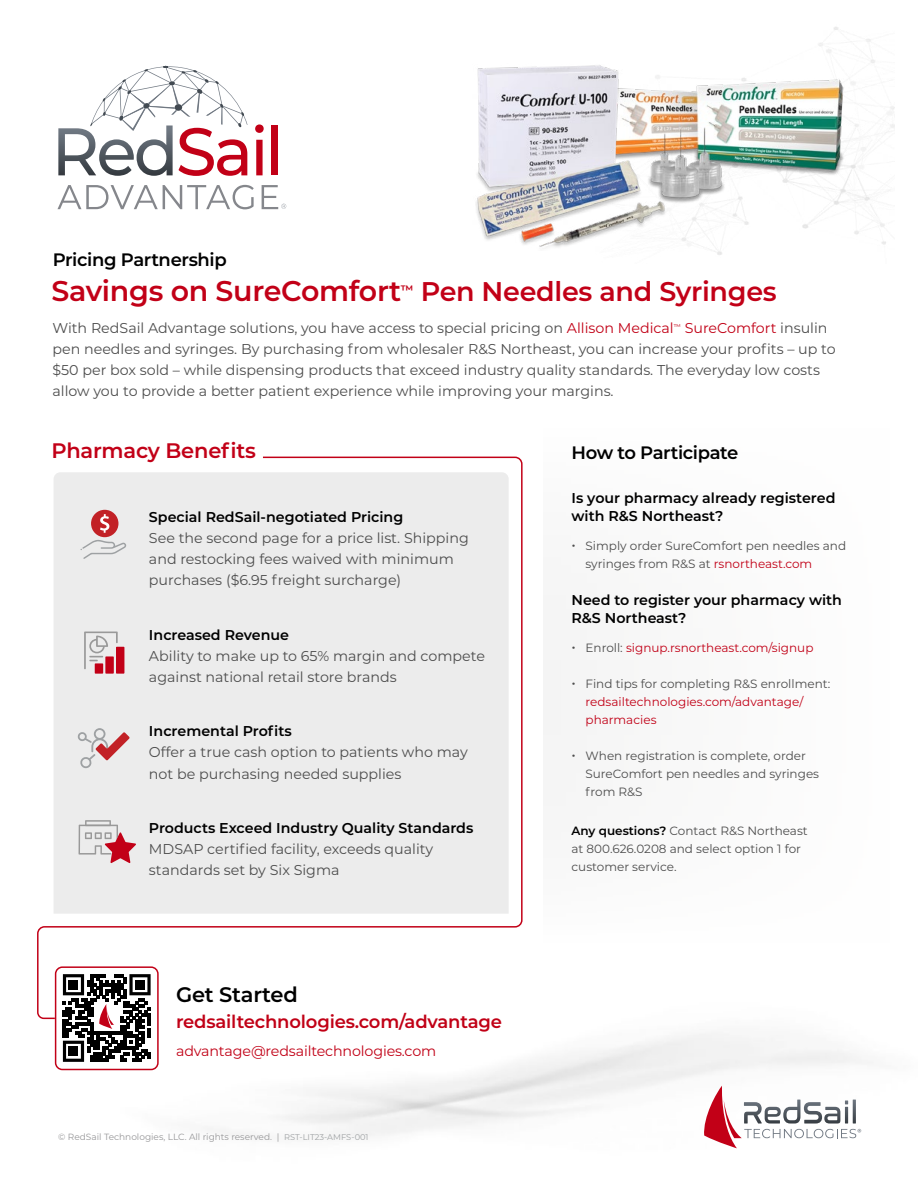
<style>
.page{position:relative;width:918px;height:1188px;background:#fff}
.page>*{position:absolute;margin:0;border:0;box-sizing:border-box;transform-origin:0 0}
.t1{font:600 27px "Montserrat";letter-spacing:-.01em;color:#c20017}
.t2{font:600 21px "Montserrat";letter-spacing:-.01em;color:#c20017}
.t3{font:600 21px "Montserrat";letter-spacing:-.01em;color:#000}
.t4{font:600 18px "Montserrat";letter-spacing:-.02em;color:#000}
.t5{font:600 18px "Montserrat";letter-spacing:-.01em;color:#c10016}
.t6{font:14.25px/21px "Montserrat";color:#4d4d4d}
.t7{font:600 14.25px/18px "Montserrat";color:#000}
.t8{font:14.25px "Montserrat";letter-spacing:-.01em;color:#c10016}
.t9{font:12px/18px "Montserrat";color:#4d4d4d}
.t10{font:12px/18px "Montserrat";color:#c10016}
.t11{font:9px "Montserrat";color:#969698}
.s1{font-size:28.5px}
.s2{color:#c10016}
.s3{color:#4d4d4d}
.s4{font-weight:600;color:#000}
.s5{font-size:8.25px;color:#9ea1a3}
</style>
<div class="page">
<div style="left:544px;top:429px;width:374px;height:516px;background:#fbfbfb"></div>
<img style="left:681px;top:27px;width:214px;height:228px">
<div style="left:55px;top:966px;width:104px;height:104px;border:2px solid #c20017;border-radius:7px"></div>
<svg style="left:37px;top:456px;width:486px;height:564px"></svg>
<svg style="left:703px;top:1086px;width:158px;height:62px"></svg>
<svg style="left:84px;top:632px;width:41px;height:44px;background:#d5a4aa"></svg>
<svg style="left:58px;top:65px;width:190px;height:111px"></svg>
<svg style="left:255px;top:124px;width:9px;height:51px"></svg>
<div style="left:272px;top:125px;width:6px;height:50px;background:#c20017"></div>
<svg style="left:57px;top:185px;width:197px;height:24px"></svg>
<svg style="left:262px;top:185px;width:24px;height:24px"></svg>
<img style="left:667px;top:79px;width:177px;height:124px">
<img style="left:476px;top:65px;width:191px;height:183px">
<svg style="left:79px;top:820px;width:57px;height:45px;background:#d9b7bb"></svg>
<svg style="left:63px;top:974px;width:88px;height:88px"></svg>
<p class="t4" style="left:53px;top:247px;width:175px">Pricing Partnership</p>
<h1 class="t1" style="left:51px;top:272px;width:727px"><span class="s1">Savings on SureComfort</span><sup>™</sup> Pen Needles and Syringes</h1>
<p class="t6" style="left:52px;top:317px;width:785px">With RedSail Advantage solutions, you have access to special pricing on <span class="s2">Allison Medical</span><sup>™</sup> <span class="s2">SureComfort</span> insulin pen needles and syringes. By purchasing from wholesaler R&amp;S Northeast, you can increase your profits – up to $50 per box sold – while dispensing products that exceed industry quality standards. The everyday low costs allow you to provide a better patient experience while improving your margins.</p>
<h2 class="t2" style="left:51px;top:436px;width:206px">Pharmacy Benefits</h2>
<p class="t4" style="left:572px;top:440px;width:168px">How to Participate</p>
<p class="t7" style="left:572px;top:488px;width:265px">Is your pharmacy already registered with R&amp;S Northeast?</p>
<p class="t9" style="left:586px;top:536px;width:262px">Simply order SureComfort pen needles and syringes from R&amp;S at <span class="s2">rsnortheast.com</span></p>
<p class="t7" style="left:572px;top:590px;width:272px">Need to register your pharmacy with<br>R&amp;S Northeast?</p>
<p class="t10" style="left:586px;top:639px;width:229px"><span class="s3">Enroll:</span> signup.rsnortheast.com/signup</p>
<p class="t9" style="left:586px;top:675px;width:246px">Find tips for completing R&amp;S enrollment:</p>
<p class="t10" style="left:586px;top:693px;width:219px">redsailtechnologies.com/advantage/ pharmacies</p>
<p class="t9" style="left:586px;top:747px;width:235px">When registration is complete, order<br>SureComfort pen needles and syringes from R&amp;S</p>
<p class="t9" style="left:572px;top:821px;width:238px"><span class="s4">Any questions?</span> Contact R&amp;S Northeast at 800.626.0208 and select option 1 for customer service.</p>
<p class="t7" style="left:149px;top:507px;width:256px">Special RedSail-negotiated Pricing</p>
<p class="t6" style="left:149px;top:527px;width:321px">See the second page for a price list. Shipping and restocking fees waived with minimum purchases ($6.95 freight surcharge)</p>
<p class="t7" style="left:149px;top:625px;width:142px">Increased Revenue</p>
<p class="t6" style="left:149px;top:645px;width:337px">Ability to make up to 65% margin and compete against national retail store brands</p>
<p class="t7" style="left:149px;top:722px;width:144px">Incremental Profits</p>
<p class="t6" style="left:149px;top:741px;width:320px">Offer a true cash option to patients who may not be purchasing needed supplies</p>
<p class="t7" style="left:149px;top:819px;width:326px">Products Exceed Industry Quality Standards</p>
<p class="t6" style="left:149px;top:838px;width:286px">MDSAP certified facility, exceeds quality standards set by Six Sigma</p>
<h2 class="t3" style="left:176px;top:980px;width:123px">Get Started</h2>
<p class="t5" style="left:176px;top:1008px;width:328px">redsailtechnologies.com/advantage</p>
<p class="t8" style="left:176px;top:1041px;width:262px">advantage@redsailtechnologies.com</p>
<p class="t11" style="left:58px;top:1130px;width:312px">© RedSail Technologies, LLC. All rights reserved. | <span class="s5">RST-LIT23-AMFS-001</span></p>
</div>
